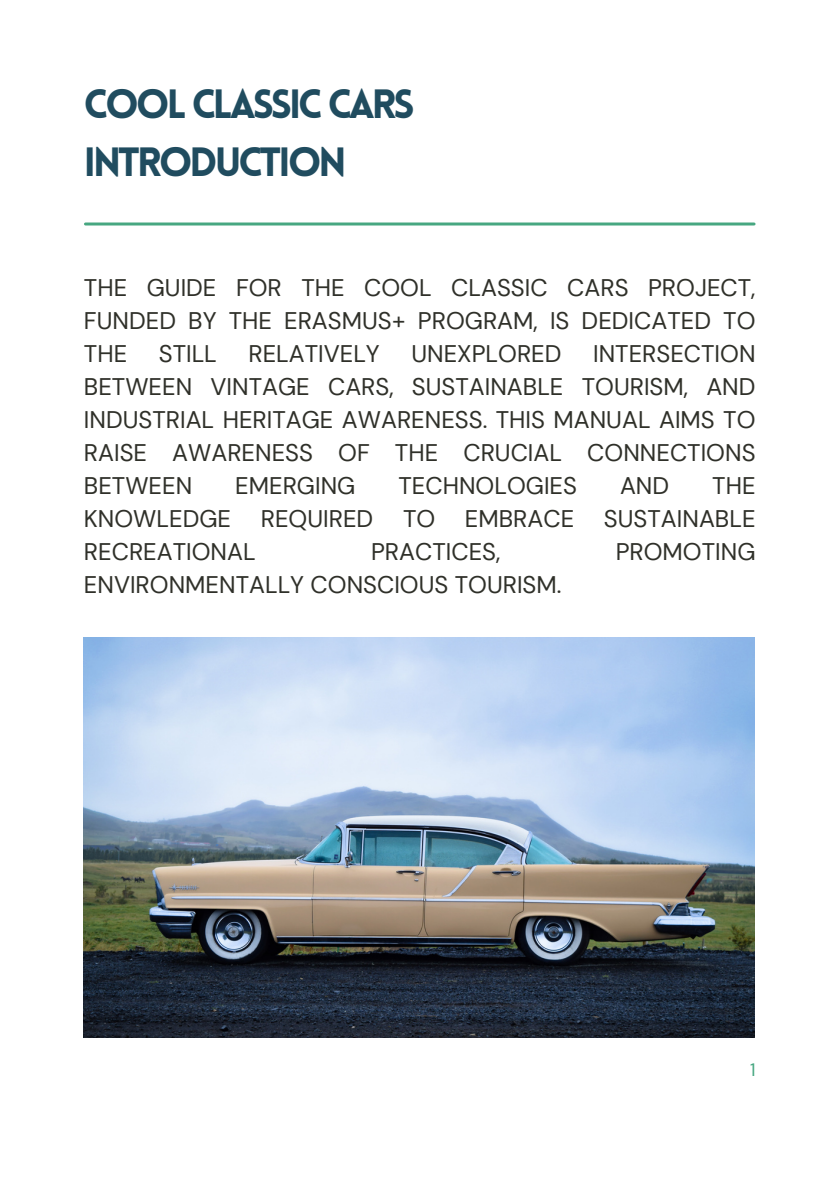
<style>
.page{position:relative;width:839px;height:1191px;background:#fff}
.page>*{position:absolute;margin:0;border:0;box-sizing:border-box;transform-origin:0 0}
.t1{font:900 40px/58.4px "Lovelo";letter-spacing:-.075em;color:#204c5f}
.t2{font:24px/33px "DM Sans";color:#2f3029;text-align:justify}
.t3{font:18px "DM Sans";color:#47a781}
</style>
<div class="page">
<hr style="left:85px;top:223px;width:669px;height:3px;background:#47a781">
<img style="left:84px;top:637px;width:670px;height:401px">
<p class="t1" style="left:84px;top:78px;width:332px">COOL CLASSIC CARS<br>INTRODUCTION</p>
<p class="t2" style="left:84px;top:271px;width:673px">THE GUIDE FOR THE COOL CLASSIC CARS PROJECT, FUNDED BY THE ERASMUS+ PROGRAM, IS DEDICATED TO THE</p>
<p class="t2" style="left:84px;top:337px;width:673px;text-indent:509px">INTERSECTION BETWEEN VINTAGE CARS, SUSTAINABLE TOURISM, AND INDUSTRIAL HERITAGE AWARENESS. THIS MANUAL AIMS TO RAISE AWARENESS OF THE CRUCIAL CONNECTIONS BETWEEN</p>
<p class="t2" style="left:159px;top:337px;width:60px">STILL</p>
<p class="t2" style="left:248px;top:337px;width:133px">RELATIVELY</p>
<p class="t2" style="left:411px;top:337px;width:152px">UNEXPLORED</p>
<p class="t2" style="left:235px;top:469px;width:122px">EMERGING</p>
<p class="t2" style="left:398px;top:469px;width:180px">TECHNOLOGIES</p>
<p class="t2" style="left:620px;top:469px;width:51px">AND</p>
<p class="t2" style="left:84px;top:469px;width:673px;text-indent:628px">THE KNOWLEDGE REQUIRED TO EMBRACE SUSTAINABLE RECREATIONAL</p>
<p class="t2" style="left:371px;top:535px;width:131px">PRACTICES,</p>
<p class="t2" style="left:615px;top:535px;width:141px">PROMOTING</p>
<p class="t2" style="left:84px;top:568px;width:479px">ENVIRONMENTALLY CONSCIOUS TOURISM.</p>
<p class="t3" style="left:750px;top:1058px;width:7px">1</p>
</div>
